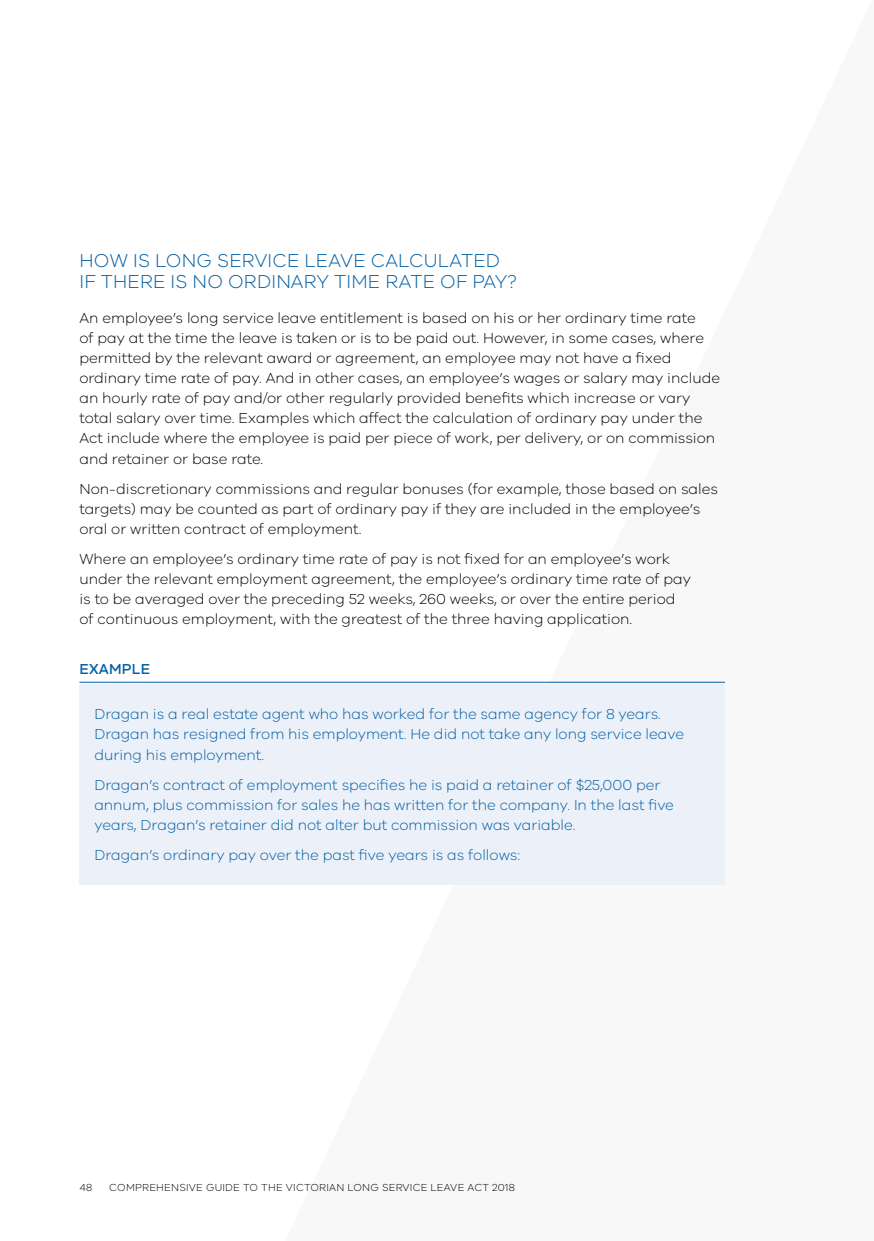
<style>
.page{position:relative;width:874px;height:1241px;background:#fff}
.page>*{position:absolute;margin:0;border:0;box-sizing:border-box;transform-origin:0 0}
.t1{font:300 19.25px/20.1px "VIC";letter-spacing:.01em;color:#005ea1}
.t2{font:300 14.88px/20.1px "VIC";color:#000}
.t3{font:300 14.88px/20.1px "VIC";color:#005ea1}
.t4{font:500 14.88px "VIC";letter-spacing:.01em;color:#005ea1}
.t5{font:300 10.5px "VIC";letter-spacing:.02em;color:#000}
</style>
<div class="page">
<hr style="left:79px;top:681px;width:645px;height:1px;background:#005ea1">
<div style="left:79px;top:684px;width:645px;height:100px;background:#ecf0f8"></div>
<div style="left:79px;top:754px;width:645px;height:100px;background:#ecf0f8"></div>
<div style="left:79px;top:825px;width:645px;height:59px;background:#ecf0f8"></div>
<p class="t1" style="left:79px;top:250px;width:438px">HOW IS LONG SERVICE LEAVE CALCULATED<br>IF THERE IS NO ORDINARY TIME RATE OF PAY?</p>
<p class="t2" style="left:79px;top:307px;width:642px">An employee’s long service leave entitlement is based on his or her ordinary time rate<br>of pay at the time the leave is taken or is to be paid out. However, in some cases, where permitted by the relevant award or agreement, an employee may not have a fixed ordinary time rate of pay. And in other cases, an employee’s wages or salary may include an hourly rate of pay and/or other regularly provided benefits which increase or vary total salary over time. Examples which affect the calculation of ordinary pay under the Act include where the employee is paid per piece of work, per delivery, or on commission and retainer or base rate.</p>
<p class="t2" style="left:79px;top:478px;width:639px">Non-discretionary commissions and regular bonuses (for example, those based on sales targets) may be counted as part of ordinary pay if they are included in the employee’s oral or written contract of employment.</p>
<p class="t2" style="left:79px;top:548px;width:612px">Where an employee’s ordinary time rate of pay is not fixed for an employee’s work under the relevant employment agreement, the employee’s ordinary time rate of pay is to be averaged over the preceding 52 weeks, 260 weeks, or over the entire period of continuous employment, with the greatest of the three having application.</p>
<p class="t4" style="left:79px;top:660px;width:72px">EXAMPLE</p>
<p class="t3" style="left:94px;top:703px;width:591px">Dragan is a real estate agent who has worked for the same agency for 8 years.<br>Dragan has resigned from his employment. He did not take any long service leave during his employment.</p>
<p class="t3" style="left:94px;top:774px;width:581px">Dragan’s contract of employment specifies he is paid a retainer of $25,000 per annum, plus commission for sales he has written for the company. In the last five years, Dragan’s retainer did not alter but commission was variable.</p>
<p class="t3" style="left:94px;top:844px;width:427px">Dragan’s ordinary pay over the past five years is as follows:</p>
<p class="t5" style="left:79px;top:1181px;width:14px">48</p>
<p class="t5" style="left:109px;top:1181px;width:407px">COMPREHENSIVE GUIDE TO THE VICTORIAN LONG SERVICE LEAVE ACT 2018</p>
</div>
